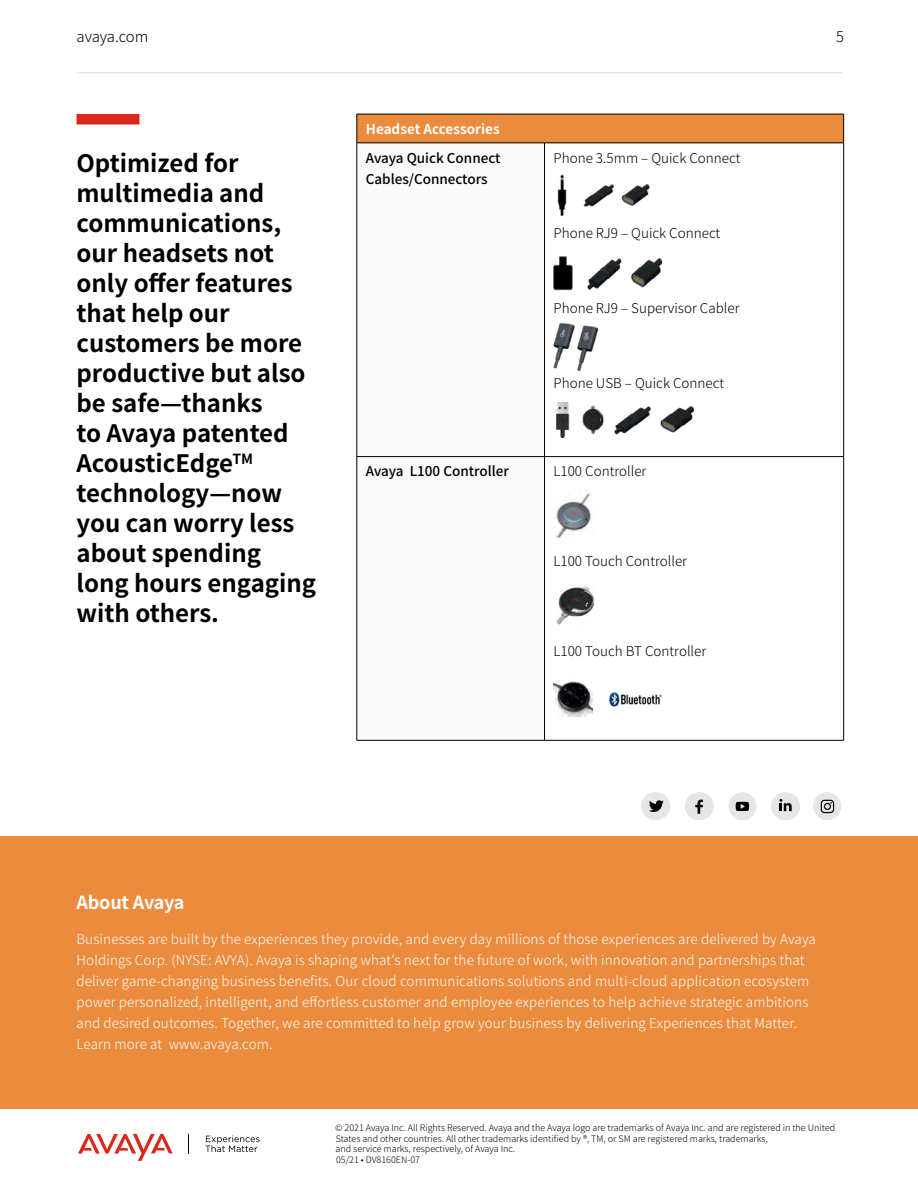
<style>
.page{position:relative;width:918px;height:1188px;background:#fff}
.page>*{position:absolute;margin:0;border:0;box-sizing:border-box;transform-origin:0 0}
.t1{font:700 24px/30px "Noto Sans JP";color:#000}
.t2{font:700 18px "Noto Sans JP";letter-spacing:-.01em;color:#fff}
.t3{font:300 15px "Noto Sans JP";letter-spacing:-.01em;color:#000}
.t4{font:300 14.7px "Noto Sans JP";color:#000}
.t5{font:300 13.5px/21px "Noto Sans JP";letter-spacing:.01em;color:#fff}
.t6{font:300 13.5px "Noto Sans JP";color:#000}
.t7{font:500 13.5px/21px "Noto Sans JP";color:#000}
.t8{font:700 13.5px "Noto Sans JP";color:#fff}
.t9{font:300 9px/10.5px "Noto Sans JP";color:#000}
</style>
<div class="page">
<hr style="left:76px;top:72px;width:767px;height:2px;background:#e6e6e6">
<svg style="left:78px;top:1134px;width:95px;height:27px"></svg>
<svg style="left:205px;top:1136px;width:55px;height:16px"></svg>
<svg style="left:188px;top:1134px;width:1px;height:19px"></svg>
<div style="left:0;top:836px;width:918px;height:272px;background:#ea8b3e"></div>
<svg style="left:641px;top:792px;width:29px;height:28px"></svg>
<svg style="left:685px;top:792px;width:29px;height:28px"></svg>
<svg style="left:771px;top:792px;width:29px;height:28px"></svg>
<div style="left:728px;top:792px;width:29px;height:28px;background:#e6e6e6;border-radius:50%"></div>
<svg style="left:736px;top:802px;width:13px;height:9px"></svg>
<div style="left:813px;top:792px;width:28px;height:28px;background:#e6e6e6;border-radius:50%"></div>
<svg style="left:821px;top:800px;width:13px;height:13px"></svg>
<div style="left:357px;top:114px;width:487px;height:29px;background:#ea8b3e"></div>
<hr style="left:357px;top:114px;width:187px;height:1px;background:#000">
<svg style="left:357px;top:114px;width:1px;height:29px"></svg>
<hr style="left:544px;top:114px;width:300px;height:1px;background:#000">
<svg style="left:843px;top:114px;width:1px;height:29px"></svg>
<hr style="left:357px;top:143px;width:187px;height:1px;background:#000">
<hr style="left:357px;top:143px;width:1px;height:314px;background:#000">
<hr style="left:544px;top:143px;width:300px;height:1px;background:#000">
<hr style="left:544px;top:143px;width:1px;height:314px;background:#000">
<hr style="left:843px;top:143px;width:1px;height:314px;background:#000">
<hr style="left:357px;top:456px;width:187px;height:1px;background:#000">
<hr style="left:357px;top:457px;width:1px;height:283px;background:#000">
<hr style="left:544px;top:456px;width:300px;height:1px;background:#000">
<hr style="left:544px;top:457px;width:1px;height:283px;background:#000">
<hr style="left:843px;top:457px;width:1px;height:283px;background:#000">
<hr style="left:357px;top:740px;width:187px;height:1px;background:#000">
<hr style="left:544px;top:740px;width:300px;height:1px;background:#000">
<img style="left:557px;top:175px;width:93px;height:41px">
<img style="left:554px;top:257px;width:109px;height:33px">
<img style="left:554px;top:323px;width:45px;height:49px">
<img style="left:556px;top:403px;width:139px;height:34px">
<img style="left:556px;top:489px;width:36px;height:50px">
<img style="left:556px;top:586px;width:39px;height:39px">
<img style="left:554px;top:681px;width:38px;height:35px">
<img style="left:610px;top:693px;width:51px;height:13px">
<div style="left:76px;top:114px;width:63px;height:10px;background:#da291c"></div>
<p class="t3" style="left:76px;top:28px;width:73px">avaya.com</p>
<p class="t4" style="left:836px;top:28px;width:9px">5</p>
<p class="t1" style="left:76px;top:149px;width:241px">Optimized for multimedia and communications, our headsets not only offer features that help our customers be more productive but also be safe—thanks<br>to Avaya patented<br>AcousticEdge<sup>TM </sup>technology—now you can worry less about spending long hours engaging with others.</p>
<p class="t8" style="left:366px;top:121px;width:135px">Headset Accessories</p>
<p class="t7" style="left:366px;top:147px;width:136px">Avaya Quick Connect<br>Cables/Connectors</p>
<p class="t6" style="left:553px;top:150px;width:188px">Phone 3.5mm – Quick Connect</p>
<p class="t6" style="left:554px;top:225px;width:168px">Phone RJ9 – Quick Connect</p>
<p class="t6" style="left:553px;top:300px;width:188px">Phone RJ9 – Supervisor Cabler</p>
<p class="t6" style="left:554px;top:375px;width:172px">Phone USB – Quick Connect</p>
<p class="t7" style="left:366px;top:461px;width:145px">Avaya L100 Controller</p>
<p class="t6" style="left:554px;top:464px;width:94px">L100 Controller</p>
<p class="t6" style="left:553px;top:554px;width:135px">L100 Touch Controller</p>
<p class="t6" style="left:554px;top:644px;width:154px">L100 Touch BT Controller</p>
<h2 class="t2" style="left:76px;top:893px;width:110px">About Avaya</h2>
<p class="t5" style="left:76px;top:929px;width:741px">Businesses are built by the experiences they provide, and every day millions of those experiences are delivered by Avaya Holdings Corp. (NYSE: AVYA). Avaya is shaping what's next for the future of work, with innovation and partnerships that deliver game-changing business benefits. Our cloud communications solutions and multi-cloud application ecosystem power personalized, intelligent, and effortless customer and employee experiences to help achieve strategic ambitions and desired outcomes. Together, we are committed to help grow your business by delivering Experiences that Matter.<br>Learn more at www.avaya.com.</p>
<p class="t9" style="left:335px;top:1123px;width:501px">© 2021 Avaya Inc. All Rights Reserved. Avaya and the Avaya logo are trademarks of Avaya Inc. and are registered in the United States and other countries. All other trademarks identified by ®, TM, or SM are registered marks, trademarks,<br>and service marks, respectively, of Avaya Inc.<br>05/21 • DV8160EN-07</p>
</div>
